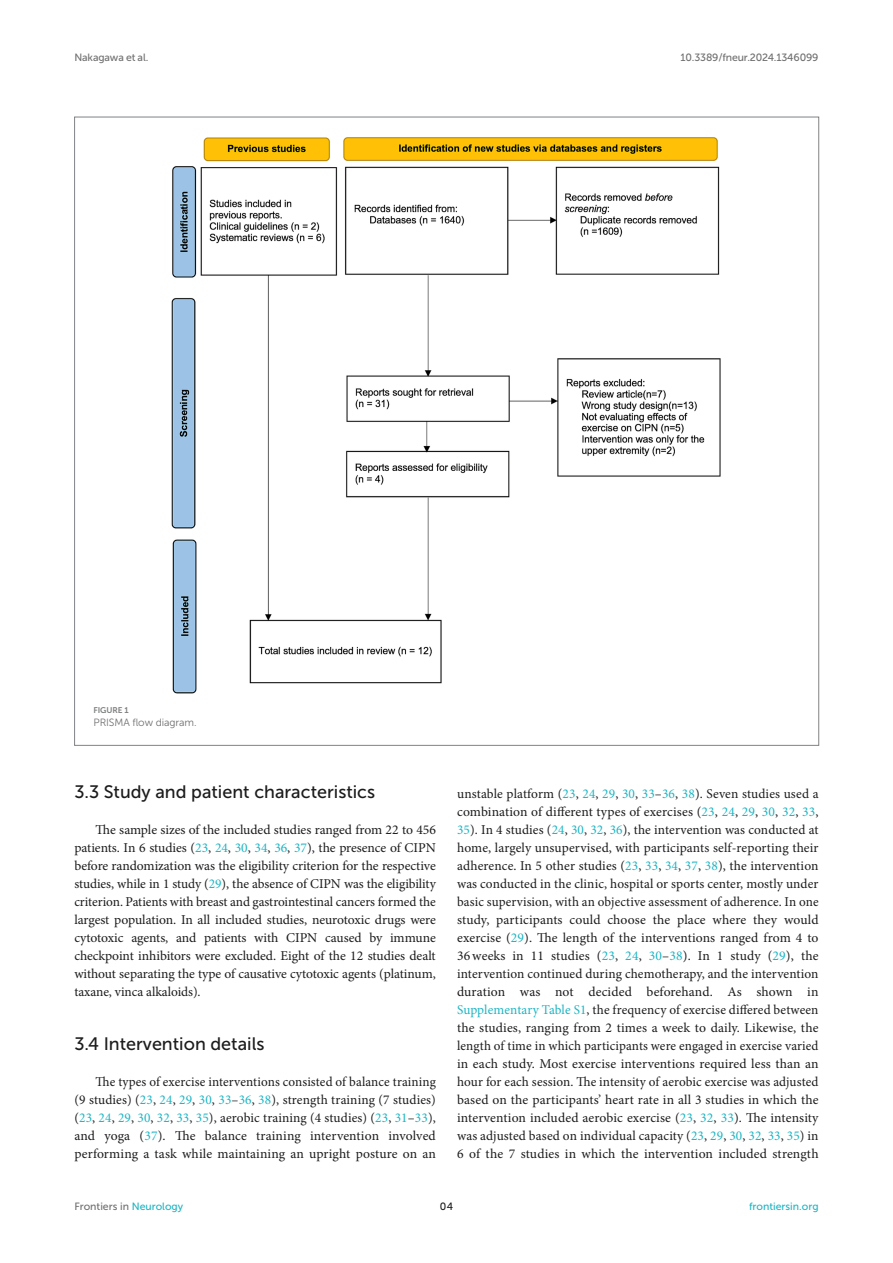
<style>
.page{position:relative;width:893px;height:1263px;background:#fff}
.page>*{position:absolute;margin:0;border:0;box-sizing:border-box;transform-origin:0 0}
.HEAD_2{font:18px "Museo Sans 500";color:#1b1c1b}
.TEXT_FLUSH{font:13.5px/18px "Minion Pro";color:#1b1c1b;text-align:justify}
.t1{font:10.5px "Museo Sans 500";letter-spacing:-.015em;color:#706f70}
.FIG_LEG{font:10.5px "Museo Sans 300";letter-spacing:-.01em;color:#706f70}
.t2{font:10.5px "Museo Sans 500";color:#1db5c3}
.t3{font:10.5px "Museo Sans 500";color:#1b1c1b}
.FIG_HD{font:8.25px "Museo Sans 700";letter-spacing:-.01em;color:#7e7f7f}
.s1{color:#1db5c3}
</style>
<div class="page">
<img style="left:171px;top:137px;width:550px;height:557px">
<p class="t1" style="left:74px;top:51px;width:75px">Nakagawa et al.</p>
<p class="t1" style="left:681px;top:51px;width:139px">10.3389/fneur.2024.1346099</p>
<p class="FIG_HD" style="left:94px;top:705px;width:37px">FIGURE 1</p>
<p class="FIG_LEG" style="left:94px;top:717px;width:105px">PRISMA flow diagram.</p>
<p class="HEAD_2" style="left:74px;top:782px;width:302px">3.3 Study and patient characteristics</p>
<p class="TEXT_FLUSH" style="left:74px;top:821px;width:363px;text-indent:21px">The sample sizes of the included studies ranged from 22 to 456 patients. In 6 studies (<span class="s1">23</span>, <span class="s1">24</span>, <span class="s1">30</span>, <span class="s1">34</span>, <span class="s1">36</span>, <span class="s1">37</span>), the presence of CIPN before randomization was the eligibility criterion for the respective studies, while in 1 study (<span class="s1">29</span>), the absence of CIPN was the eligibility criterion. Patients with breast and gastrointestinal cancers formed the largest population. In all included studies, neurotoxic drugs were cytotoxic agents, and patients with CIPN caused by immune checkpoint inhibitors were excluded. Eight of the 12 studies dealt without separating the type of causative cytotoxic agents (platinum, taxane, vinca alkaloids).</p>
<p class="HEAD_2" style="left:74px;top:1034px;width:192px">3.4 Intervention details</p>
<p class="TEXT_FLUSH" style="left:74px;top:1073px;width:363px;text-indent:21px">The types of exercise interventions consisted of balance training (9 studies) (<span class="s1">23</span>, <span class="s1">24</span>, <span class="s1">29</span>, <span class="s1">30</span>, <span class="s1">33</span>–<span class="s1">36</span>, <span class="s1">38</span>), strength training (7 studies) (<span class="s1">23</span>, <span class="s1">24</span>, <span class="s1">29</span>, <span class="s1">30</span>, <span class="s1">32</span>, <span class="s1">33</span>, <span class="s1">35</span>), aerobic training (4 studies) (<span class="s1">23</span>, <span class="s1">31</span>–<span class="s1">33</span>), and yoga (<span class="s1">37</span>). The balance training intervention involved performing a task while maintaining an upright posture on an</p>
<p class="TEXT_FLUSH" style="left:457px;top:785px;width:363px">unstable platform (<span class="s1">23</span>, <span class="s1">24</span>, <span class="s1">29</span>, <span class="s1">30</span>, <span class="s1">33</span>–<span class="s1">36</span>, <span class="s1">38</span>). Seven studies used a combination of different types of exercises (<span class="s1">23</span>, <span class="s1">24</span>, <span class="s1">29</span>, <span class="s1">30</span>, <span class="s1">32</span>, <span class="s1">33</span>, <span class="s1">35</span>). In 4 studies (<span class="s1">24</span>, <span class="s1">30</span>, <span class="s1">32</span>, <span class="s1">36</span>), the intervention was conducted at home, largely unsupervised, with participants self-reporting their adherence. In 5 other studies (<span class="s1">23</span>, <span class="s1">33</span>, <span class="s1">34</span>, <span class="s1">37</span>, <span class="s1">38</span>), the intervention was conducted in the clinic, hospital or sports center, mostly under basic supervision, with an objective assessment of adherence. In one study, participants could choose the place where they would exercise (<span class="s1">29</span>). The length of the interventions ranged from 4 to 36weeks in 11 studies (<span class="s1">23</span>, <span class="s1">24</span>, <span class="s1">30</span>–<span class="s1">38</span>). In 1 study (<span class="s1">29</span>), the intervention continued during chemotherapy, and the intervention duration was not decided beforehand. As shown in <span class="s1">Supplementary Table S1</span>, the frequency of exercise differed between the studies, ranging from 2 times a week to daily. Likewise, the length of time in which participants were engaged in exercise varied in each study. Most exercise interventions required less than an hour for each session. The intensity of aerobic exercise was adjusted based on the participants’ heart rate in all 3 studies in which the intervention included aerobic exercise (<span class="s1">23</span>, <span class="s1">32</span>, <span class="s1">33</span>). The intensity was adjusted based on individual capacity (<span class="s1">23</span>, <span class="s1">29</span>, <span class="s1">30</span>, <span class="s1">32</span>, <span class="s1">33</span>, <span class="s1">35</span>) in 6 of the 7 studies in which the intervention included strength</p>
<p class="t1" style="left:74px;top:1200px;width:110px">Frontiers in <span class="s1">Neurology</span></p>
<p class="t3" style="left:440px;top:1200px;width:15px">04</p>
<p class="t2" style="left:749px;top:1200px;width:71px">frontiersin.org</p>
</div>
